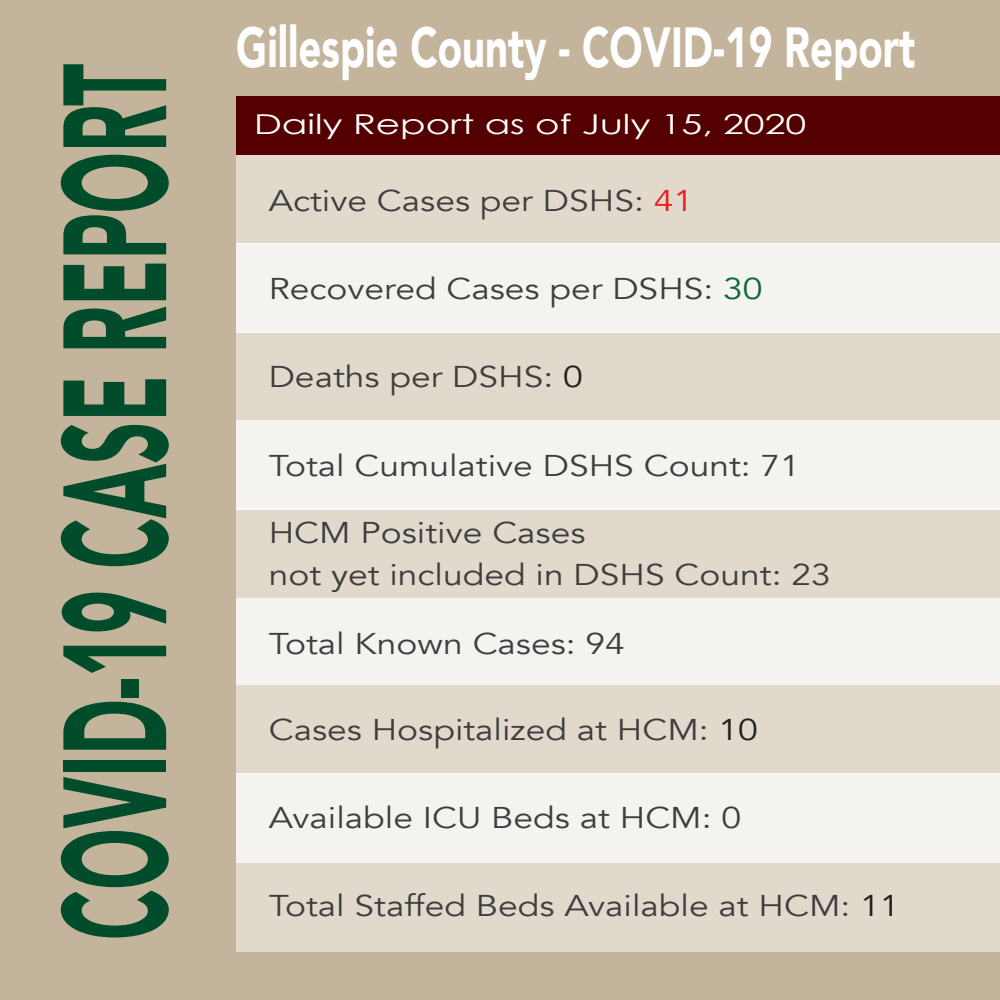
<style>
.page{position:relative;width:1000px;height:1000px;background:#c3b49b}
.page>*{position:absolute;margin:0;border:0;box-sizing:border-box;transform-origin:0 0}
.t1{font:900 145.12px "Avenir";color:#014c2a;scale:.51 1}
.t2{font:900 56.38px "Avenir";color:#fff;scale:.71 1}
.t3{font:30px/41.2px "Avenir";color:#3e3e3f;scale:1.18 1}
.t4{font:27.38px "Century Gothic";color:#fff;scale:1.37 1}
.s1{color:#ee1d23}
.s2{color:#0c6638}
.s3{color:#231f20}
</style>
<div class="page">
<div style="left:236px;top:96px;width:764px;height:59px;background:#500"></div>
<div style="left:236px;top:155px;width:764px;height:89px;background:#e0d9cc"></div>
<div style="left:236px;top:243px;width:764px;height:90px;background:#f5f3ef"></div>
<div style="left:236px;top:332px;width:764px;height:89px;background:#e0d9cc"></div>
<div style="left:236px;top:420px;width:764px;height:89px;background:#f5f3ef"></div>
<div style="left:236px;top:509px;width:764px;height:89px;background:#e0d9cc"></div>
<div style="left:236px;top:598px;width:764px;height:87px;background:#f5f3ef"></div>
<div style="left:236px;top:685px;width:764px;height:89px;background:#e0d9cc"></div>
<div style="left:236px;top:774px;width:764px;height:89px;background:#f5f3ef"></div>
<div style="left:236px;top:862px;width:764px;height:89px;background:#e0d9cc"></div>
<h1 class="t1" style="left:-9px;top:940px;width:1720px;rotate:-90deg">COVID-19 CASE REPORT</h1>
<h2 class="t2" style="left:236px;top:-1px;width:958px">Gillespie County - COVID-19 Report</h2>
<p class="t4" style="left:254px;top:105px;width:405px">Daily Report as of July 15, 2020</p>
<p class="t3" style="left:269px;top:180px;width:361px">Active Cases per DSHS: <span class="s1">41</span></p>
<p class="t3" style="left:269px;top:268px;width:420px">Recovered Cases per DSHS: <span class="s2">30</span></p>
<p class="t3" style="left:269px;top:357px;width:268px">Deaths per DSHS: <span class="s3">0</span></p>
<p class="t3" style="left:269px;top:446px;width:452px">Total Cumulative DSHS Count: 71</p>
<p class="t3" style="left:269px;top:513px;width:478px">HCM Positive Cases<br>not yet included in DSHS Count: 23</p>
<p class="t3" style="left:269px;top:623px;width:303px">Total Known Cases: 94</p>
<p class="t3" style="left:269px;top:710px;width:416px">Cases Hospitalized at HCM: <span class="s3">10</span></p>
<p class="t3" style="left:269px;top:798px;width:402px">Available ICU Beds at HCM: 0</p>
<p class="t3" style="left:269px;top:885px;width:536px">Total Staffed Beds Available at HCM: <span class="s3">11</span></p>
</div>
